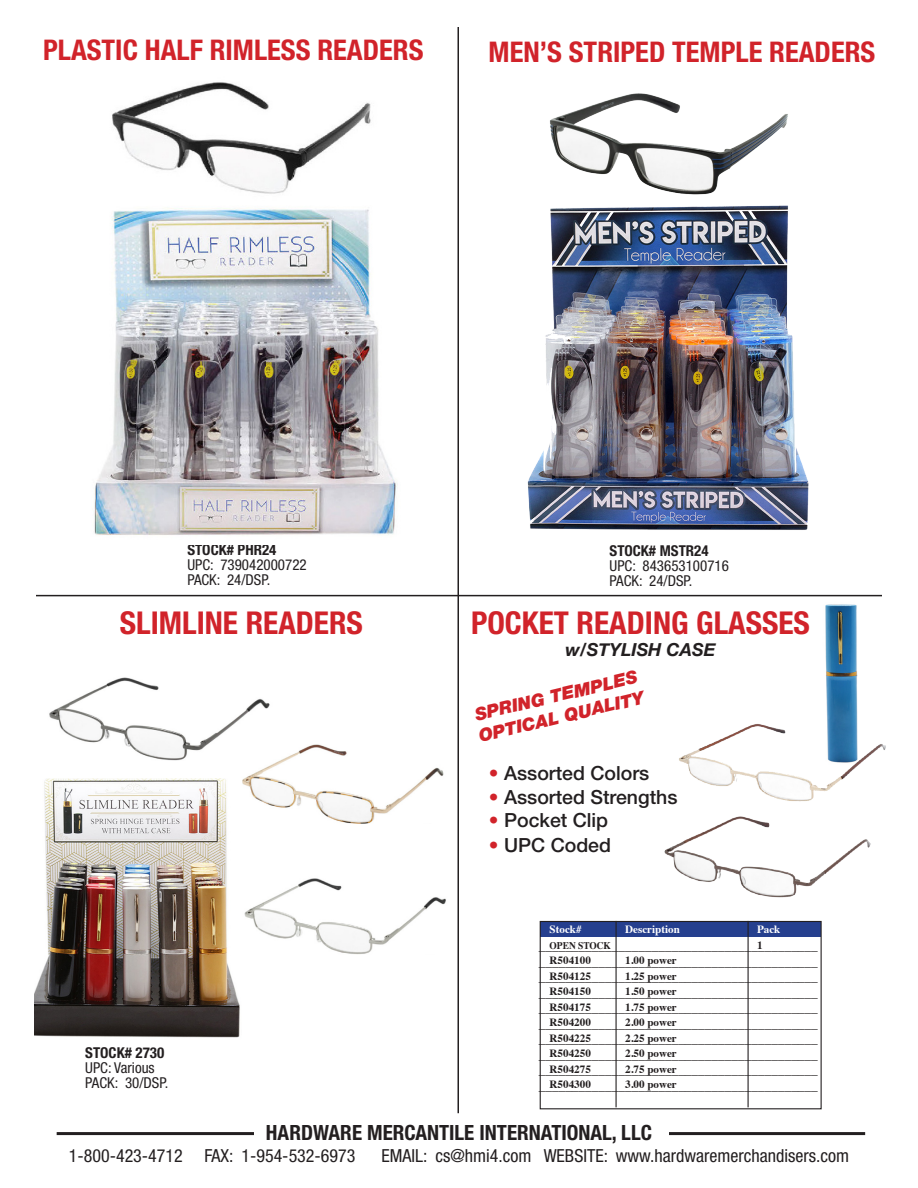
<style>
.page{position:relative;width:918px;height:1188px;background:#fff}
.page>*{position:absolute;margin:0;border:0;box-sizing:border-box;transform-origin:0 0}
.t1{font:700 condensed 31.5px "Helvetica Neue";color:#d1232a}
.t2{font:700 condensed 28.5px "Helvetica Neue";color:#d1232a}
.t3{font:700 condensed 21px "Helvetica Neue";color:#231f20}
.t4{font:500 19.5px "Helvetica Neue LT Std";color:#231f20}
.t5{font:condensed 18px "Helvetica Neue";color:#231f20}
.t6{font:italic 900 17.85px "Helvetica Neue LT Std";color:#d1232a}
.t7{font:italic 700 17.85px "Helvetica Neue";color:#231f20}
.t8{font:condensed 15px "Helvetica Neue";color:#231f20}
.t9{font:700 condensed 15px "Helvetica Neue";color:#231f20}
.t10{font:13.35px "Times";color:#231f20}
.t11{font:700 11.1px "Times";color:#231f20}
.t12{font:700 11.1px "Times";color:#fff}
.t13{font:700 10.2px "Times";color:#231f20;scale:.92 1}
.s1{color:#d1232a}
</style>
<div class="page">
<img style="left:244px;top:878px;width:202px;height:76px">
<img style="left:49px;top:677px;width:221px;height:83px">
<img style="left:241px;top:732px;width:203px;height:92px">
<hr style="left:458px;top:27px;width:1px;height:1086px;background:#231f20">
<hr style="left:36px;top:595px;width:846px;height:1px;background:#231f20">
<img style="left:94px;top:82px;width:303px;height:453px">
<img style="left:34px;top:778px;width:206px;height:260px">
<hr style="left:57px;top:1132px;width:808px;height:3px;background:#231f20">
<div style="left:254px;top:1124px;width:414px;height:22px;background:#fff"></div>
<div style="left:540px;top:921px;width:280px;height:16px;background:#253f8e"></div>
<div style="left:540px;top:921px;width:282px;height:188px;border:1px solid #231f20"></div>
<hr style="left:616px;top:921px;width:1px;height:186px;background:#231f20">
<hr style="left:748px;top:921px;width:1px;height:186px;background:#231f20">
<img style="left:825px;top:604px;width:33px;height:107px">
<img style="left:679px;top:711px;width:207px;height:91px">
<img style="left:664px;top:816px;width:207px;height:82px">
<img style="left:527px;top:93px;width:282px;height:437px">
<p class="t2" style="left:43px;top:33px;width:382px">PLASTIC HALF RIMLESS READERS</p>
<p class="t2" style="left:489px;top:35px;width:388px">MEN’S STRIPED TEMPLE READERS</p>
<p class="t9" style="left:187px;top:540px;width:91px">STOCK# PHR24</p>
<p class="t8" style="left:187px;top:556px;width:121px">UPC: 739042000722</p>
<p class="t8" style="left:187px;top:571px;width:84px">PACK: 24/DSP.</p>
<p class="t1" style="left:120px;top:604px;width:245px">SLIMLINE READERS</p>
<p class="t9" style="left:85px;top:1044px;width:81px">STOCK# 2730</p>
<p class="t8" style="left:85px;top:1059px;width:71px">UPC: Various</p>
<p class="t8" style="left:85px;top:1074px;width:84px">PACK: 30/DSP.</p>
<p class="t9" style="left:610px;top:542px;width:101px">STOCK# MSTR24</p>
<p class="t8" style="left:610px;top:557px;width:121px">UPC: 843653100716</p>
<p class="t8" style="left:610px;top:572px;width:84px">PACK: 24/DSP.</p>
<p class="t1" style="left:471px;top:604px;width:340px">POCKET READING GLASSES</p>
<p class="t7" style="left:565px;top:638px;width:152px">w/STYLISH CASE</p>
<p class="t6" style="left:473px;top:704px;width:168px;rotate:-13deg">SPRING TEMPLES</p>
<p class="t6" style="left:476px;top:725px;width:171px;rotate:-13deg">OPTICAL QUALITY</p>
<p class="t4" style="left:489px;top:762px;width:162px"><span class="s1">•</span> Assorted Colors</p>
<p class="t4" style="left:489px;top:785px;width:190px"><span class="s1">•</span> Assorted Strengths</p>
<p class="t4" style="left:489px;top:808px;width:121px"><span class="s1">•</span> Pocket Clip</p>
<p class="t4" style="left:489px;top:834px;width:124px"><span class="s1">•</span> UPC Coded</p>
<p class="t12" style="left:550px;top:919px;width:34px">Stock#</p>
<p class="t12" style="left:625px;top:919px;width:56px">Description</p>
<p class="t12" style="left:757px;top:919px;width:25px">Pack</p>
<p class="t13" style="left:550px;top:935px;width:68px">OPEN STOCK</p>
<p class="t11" style="left:757px;top:934px;width:7px">1</p>
<p class="t11" style="left:550px;top:950px;width:43px">R504100</p>
<p class="t11" style="left:625px;top:950px;width:53px">1.00 power</p>
<p class="t11" style="left:550px;top:965px;width:43px">R504125</p>
<p class="t11" style="left:625px;top:965px;width:53px">1.25 power</p>
<p class="t11" style="left:550px;top:981px;width:43px">R504150</p>
<p class="t11" style="left:625px;top:981px;width:53px">1.50 power</p>
<p class="t11" style="left:550px;top:996px;width:43px">R504175</p>
<p class="t11" style="left:625px;top:996px;width:53px">1.75 power</p>
<p class="t11" style="left:550px;top:1012px;width:43px">R504200</p>
<p class="t11" style="left:625px;top:1012px;width:53px">2.00 power</p>
<p class="t11" style="left:550px;top:1027px;width:43px">R504225</p>
<p class="t11" style="left:625px;top:1027px;width:53px">2.25 power</p>
<p class="t11" style="left:550px;top:1043px;width:43px">R504250</p>
<p class="t11" style="left:625px;top:1043px;width:53px">2.50 power</p>
<p class="t11" style="left:550px;top:1058px;width:43px">R504275</p>
<p class="t11" style="left:625px;top:1058px;width:53px">2.75 power</p>
<p class="t11" style="left:550px;top:1074px;width:43px">R504300</p>
<p class="t11" style="left:625px;top:1074px;width:53px">3.00 power</p>
<p class="t10" style="left:539px;top:933px;width:281px">__________________________________________</p>
<p class="t10" style="left:539px;top:949px;width:281px">__________________________________________</p>
<p class="t10" style="left:539px;top:964px;width:281px">__________________________________________</p>
<p class="t10" style="left:539px;top:980px;width:281px">__________________________________________</p>
<p class="t10" style="left:539px;top:995px;width:281px">__________________________________________</p>
<p class="t10" style="left:539px;top:1011px;width:281px">__________________________________________</p>
<p class="t10" style="left:539px;top:1026px;width:281px">__________________________________________</p>
<p class="t10" style="left:539px;top:1042px;width:281px">__________________________________________</p>
<p class="t10" style="left:539px;top:1057px;width:281px">__________________________________________</p>
<p class="t10" style="left:539px;top:1073px;width:281px">__________________________________________</p>
<p class="t3" style="left:266px;top:1120px;width:388px">HARDWARE MERCANTILE INTERNATIONAL, LLC</p>
<p class="t5" style="left:69px;top:1145px;width:288px">1-800-423-4712 FAX: 1-954-532-6973</p>
<p class="t5" style="left:381px;top:1145px;width:469px">EMAIL: cs@hmi4.com WEBSITE: www.hardwaremerchandisers.com</p>
</div>
